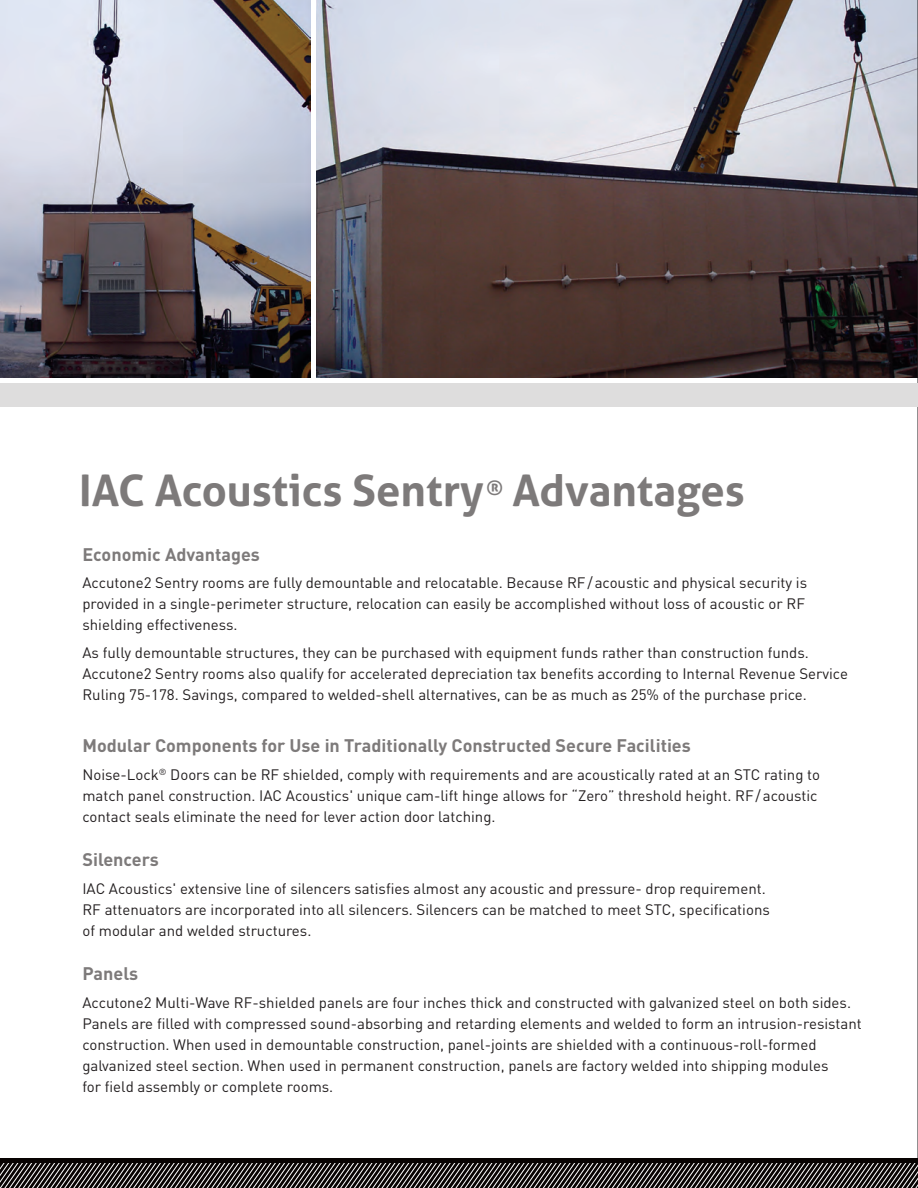
<style>
.page{position:relative;width:918px;height:1188px;background:#fff}
.page>*{position:absolute;margin:0;border:0;box-sizing:border-box;transform-origin:0 0}
.t1{font:700 43.5px "Aller";color:#7d7a7a}
.t2{font:700 18px "DIN Pro";color:#7d7a7a}
.t3{font:15px/21px "DIN Pro";color:#231f20}
</style>
<div class="page">
<img style="left:0;top:0;width:310px;height:377px">
<img style="left:317px;top:0;width:600px;height:377px">
<hr style="left:917px;top:0;width:1px;height:1188px;background:#231f20">
<div style="left:0;top:1159px;width:918px;height:29px;background:#080302"></div>
<svg style="left:0;top:1163px;width:918px;height:25px"></svg>
<div style="left:0;top:384px;width:918px;height:23px;background:#dedddd"></div>
<p class="t1" style="left:79px;top:464px;width:667px">IAC Acoustics Sentry<sup>®</sup> Advantages</p>
<p class="t2" style="left:82px;top:542px;width:179px">Economic Advantages</p>
<p class="t3" style="left:82px;top:572px;width:726px">Accutone2 Sentry rooms are fully demountable and relocatable. Because RF/acoustic and physical security is</p>
<p class="t3" style="left:82px;top:593px;width:724px">provided in a single-perimeter structure, relocation can easily be accomplished without loss of acoustic or RF shielding effectiveness.</p>
<p class="t3" style="left:82px;top:642px;width:728px">As fully demountable structures, they can be purchased with equipment funds rather than construction funds.</p>
<p class="t3" style="left:82px;top:663px;width:767px">Accutone2 Sentry rooms also qualify for accelerated depreciation tax benefits according to Internal Revenue Service</p>
<p class="t3" style="left:82px;top:684px;width:726px">Ruling 75-178. Savings, compared to welded-shell alternatives, can be as much as 25% of the purchase price.</p>
<p class="t2" style="left:82px;top:733px;width:610px">Modular Components for Use in Traditionally Constructed Secure Facilities</p>
<p class="t3" style="left:82px;top:763px;width:739px">Noise-Lock<sup>®</sup> Doors can be RF shielded, comply with requirements and are acoustically rated at an STC rating to match panel construction. IAC Acoustics' unique cam-lift hinge allows for “Zero” threshold height. RF/acoustic contact seals eliminate the need for lever action door latching.</p>
<p class="t2" style="left:82px;top:847px;width:78px">Silencers</p>
<p class="t3" style="left:82px;top:877px;width:689px">IAC Acoustics' extensive line of silencers satisfies almost any acoustic and pressure- drop requirement.<br>RF attenuators are incorporated into all silencers. Silencers can be matched to meet STC, specifications of modular and welded structures.</p>
<p class="t2" style="left:82px;top:961px;width:57px">Panels</p>
<p class="t3" style="left:82px;top:991px;width:781px">Accutone2 Multi-Wave RF-shielded panels are four inches thick and constructed with galvanized steel on both sides.<br>Panels are filled with compressed sound-absorbing and retarding elements and welded to form an intrusion-resistant construction. When used in demountable construction, panel-joints are shielded with a continuous-roll-formed galvanized steel section. When used in permanent construction, panels are factory welded into shipping modules<br>for field assembly or complete rooms.</p>
</div>
